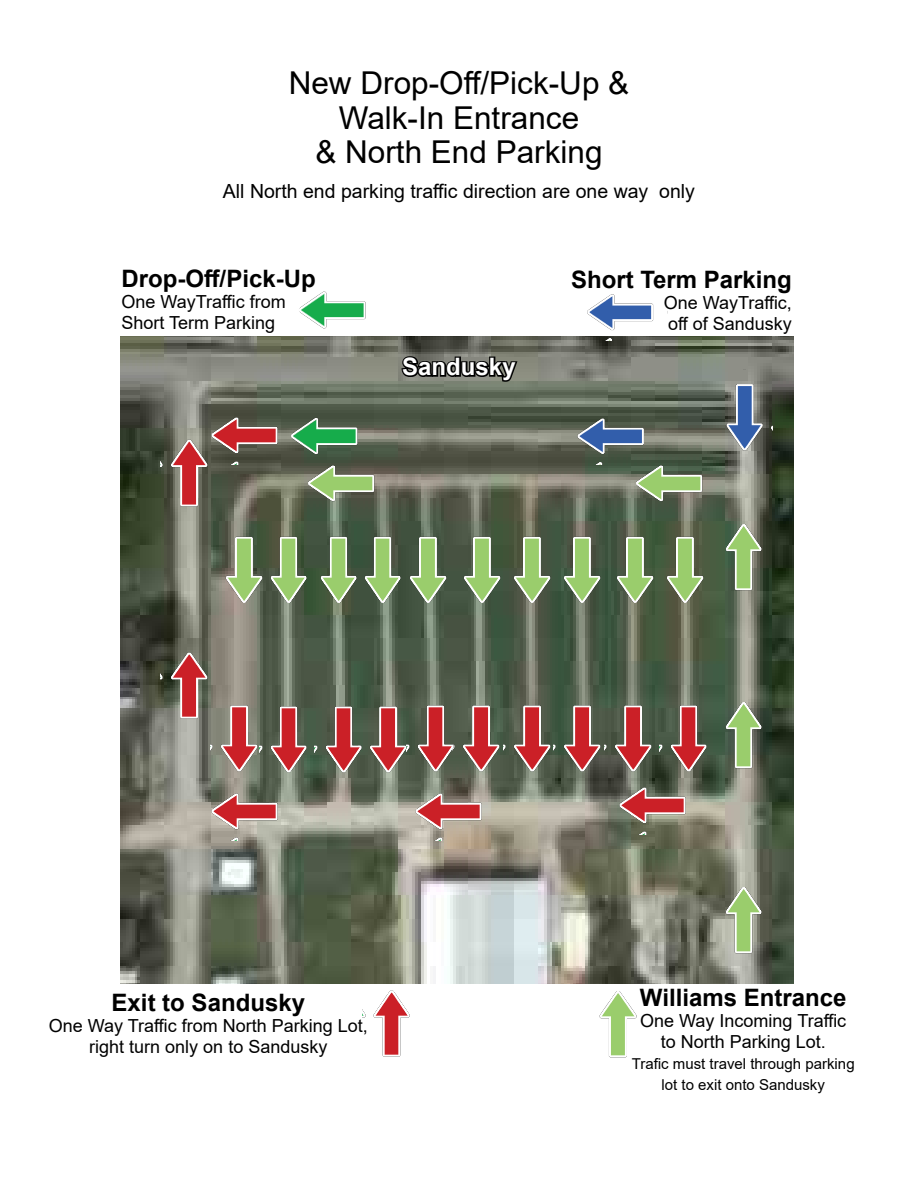
<style>
.page{position:relative;width:918px;height:1188px;background:#fff}
.page>*{position:absolute;margin:0;border:0;box-sizing:border-box;transform-origin:0 0}
.t1{font:31.5px/34.5px "Arial";color:#000;text-align:center}
.t2{font:700 24px "Arial";color:#000}
.t3{font:700 24px "Arial";color:#fff}
.t4{font:19.5px "Arial";color:#000}
.t5{font:18px/21px "Arial";color:#000;text-align:center}
.t6{font:15px/21px "Arial";color:#000;text-align:center}
</style>
<div class="page">
<img style="left:121px;top:337px;width:673px;height:646px">
<img style="left:569px;top:414px;width:89px;height:50px">
<svg style="left:400px;top:354px;width:120px;height:29px;background:#44453f"></svg>
<img style="left:284px;top:414px;width:79px;height:43px">
<img style="left:199px;top:414px;width:85px;height:50px">
<img style="left:722px;top:880px;width:46px;height:89px">
<img style="left:722px;top:695px;width:46px;height:89px">
<img style="left:722px;top:517px;width:46px;height:89px">
<img style="left:664px;top:521px;width:46px;height:89px">
<img style="left:614px;top:521px;width:46px;height:89px">
<img style="left:561px;top:521px;width:46px;height:89px">
<img style="left:511px;top:521px;width:46px;height:89px">
<img style="left:461px;top:521px;width:46px;height:89px">
<img style="left:363px;top:521px;width:90px;height:89px">
<img style="left:317px;top:521px;width:46px;height:89px">
<img style="left:269px;top:521px;width:44px;height:89px">
<img style="left:223px;top:521px;width:46px;height:89px">
<img style="left:629px;top:459px;width:89px;height:46px">
<img style="left:301px;top:459px;width:89px;height:46px">
<img style="left:607px;top:784px;width:85px;height:50px">
<img style="left:403px;top:790px;width:84px;height:50px">
<img style="left:199px;top:790px;width:85px;height:50px">
<img style="left:160px;top:640px;width:50px;height:85px">
<img style="left:160px;top:428px;width:50px;height:84px">
<img style="left:660px;top:699px;width:50px;height:85px">
<img style="left:457px;top:699px;width:197px;height:85px">
<img style="left:407px;top:699px;width:50px;height:85px">
<img style="left:365px;top:701px;width:44px;height:84px">
<img style="left:315px;top:701px;width:50px;height:84px">
<img style="left:260px;top:701px;width:50px;height:84px">
<img style="left:210px;top:699px;width:50px;height:85px">
<img style="left:723px;top:370px;width:50px;height:89px">
<img style="left:578px;top:294px;width:89px;height:46px">
<img style="left:299px;top:291px;width:67px;height:38px">
<img style="left:599px;top:991px;width:38px;height:67px">
<img style="left:363px;top:978px;width:50px;height:79px">
<h1 class="t1" style="left:289px;top:66px;width:342px">New Drop-Off/Pick-Up &amp;<br>Walk-In Entrance<br>&amp; North End Parking</h1>
<p class="t4" style="left:223px;top:177px;width:474px">All North end parking traffic direction are one way only</p>
<h2 class="t2" style="left:122px;top:261px;width:196px">Drop-Off/Pick-Up</h2>
<p class="t5" style="left:122px;top:291px;width:166px;text-align:left">One WayTraffic from<br>Short Term Parking</p>
<h2 class="t3" style="left:402px;top:350px;width:115px">Sandusky</h2>
<h2 class="t2" style="left:571px;top:262px;width:222px">Short Term Parking</h2>
<p class="t5" style="left:664px;top:292px;width:130px;text-align:left">One WayTraffic, off of Sandusky</p>
<h2 class="t2" style="left:112px;top:985px;width:195px">Exit to Sandusky</h2>
<p class="t5" style="left:49px;top:1015px;width:320px">One Way Traffic from North Parking Lot, right turn only on to Sandusky</p>
<h2 class="t2" style="left:640px;top:980px;width:208px">Williams Entrance</h2>
<p class="t5" style="left:640px;top:1010px;width:207px">One Way Incoming Traffic to North Parking Lot.</p>
<p class="t6" style="left:632px;top:1053px;width:224px">Trafic must travel through parking lot to exit onto Sandusky</p>
</div>
